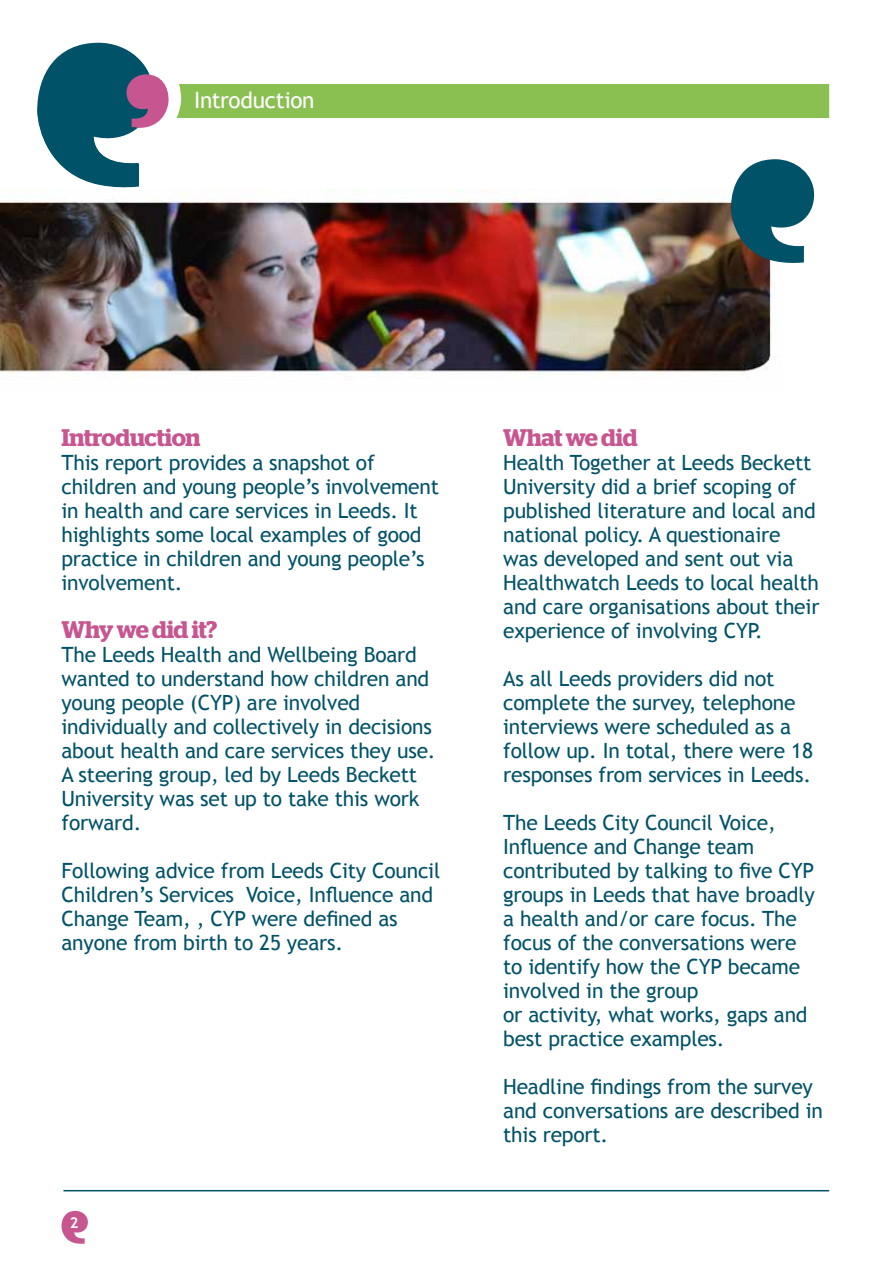
<style>
.page{position:relative;width:893px;height:1263px;background:#fff}
.page>*{position:absolute;margin:0;border:0;box-sizing:border-box;transform-origin:0 0}
.t1{font:600 24px "Stag";letter-spacing:-.015em;color:#c75690}
.t2{font:22.5px "Trebuchet MS";letter-spacing:-.015em;color:#fff}
.t3{font:21px/24px "Trebuchet MS";letter-spacing:-.01em;color:#005268}
.t4{font:700 15px "Trebuchet MS";color:#fff}
</style>
<div class="page">
<div style="left:177px;top:84px;width:652px;height:34px;background:#8abf52"></div>
<svg style="left:61px;top:1211px;width:27px;height:33px"></svg>
<img style="left:0;top:190px;width:772px;height:189px">
<svg style="left:731px;top:159px;width:83px;height:104px"></svg>
<hr style="left:63px;top:1190px;width:766px;height:1px;background:#005268">
<svg style="left:37px;top:43px;width:132px;height:145px"></svg>
<p class="t2" style="left:194px;top:87px;width:122px">Introduction</p>
<p class="t1" style="left:61px;top:424px;width:141px">Introduction</p>
<p class="t3" style="left:61px;top:451px;width:379px">This report provides a snapshot of children and young people’s involvement in health and care services in Leeds. It highlights some local examples of good practice in children and young people’s involvement.</p>
<p class="t1" style="left:61px;top:616px;width:157px">Why we did it?</p>
<p class="t3" style="left:61px;top:643px;width:376px">The Leeds Health and Wellbeing Board wanted to understand how children and young people (CYP) are involved individually and collectively in decisions about health and care services they use.<br>A steering group, led by Leeds Beckett University was set up to take this work forward.</p>
<p class="t3" style="left:61px;top:859px;width:380px">Following advice from Leeds City Council Children’s Services Voice, Influence and Change Team, , CYP were defined as anyone from birth to 25 years.</p>
<p class="t4" style="left:70px;top:1213px;width:10px">2</p>
<p class="t1" style="left:503px;top:424px;width:136px">What we did</p>
<p class="t3" style="left:503px;top:451px;width:318px">Health Together at Leeds Beckett<br>University did a brief scoping of published literature and local and national policy. A questionaire was developed and sent out via<br>Healthwatch Leeds to local health and care organisations about their experience of involving CYP.</p>
<p class="t3" style="left:503px;top:667px;width:311px">As all Leeds providers did not complete the survey, telephone interviews were scheduled as a follow up. In total, there were 18 responses from services in Leeds.</p>
<p class="t3" style="left:503px;top:811px;width:313px">The Leeds City Council Voice,<br>Influence and Change team contributed by talking to five CYP groups in Leeds that have broadly a health and/or care focus. The focus of the conversations were to identify how the CYP became involved in the group<br>or activity, what works, gaps and best practice examples.</p>
<p class="t3" style="left:503px;top:1075px;width:321px">Headline findings from the survey and conversations are described in this report.</p>
</div>
